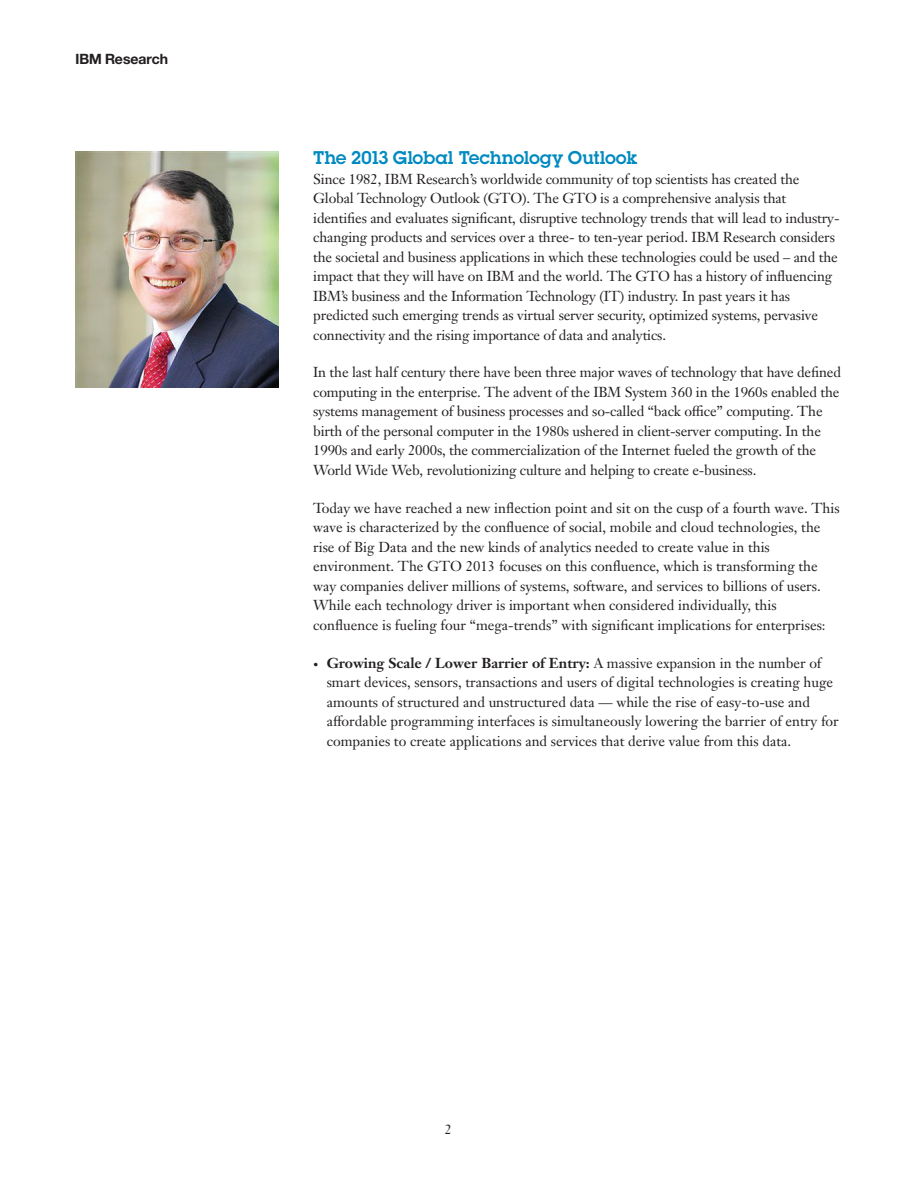
<style>
.page{position:relative;width:918px;height:1188px;background:#fff}
.page>*{position:absolute;margin:0;border:0;box-sizing:border-box;transform-origin:0 0}
.t1{font:18px "Lubalin Demifor IBM";color:#008ac0}
.t2{font:14.25px/19.5px "Janson Text LT Pro";letter-spacing:-.01em;color:#231f20}
.t3{font:14.25px "Helv Neue Boldfor IBM";color:#231f20}
.t4{font:13.5px "Janson Text LT Pro";color:#231f20}
.s1{font-weight:700;font-size:9.75px}
.s2{font-weight:700}
</style>
<div class="page">
<img style="left:76px;top:151px;width:202px;height:237px">
<p class="t3" style="left:76px;top:50px;width:94px">IBM Research</p>
<p class="t1" style="left:313px;top:146px;width:326px">The 2013 Global Technology Outlook</p>
<p class="t2" style="left:313px;top:169px;width:528px">Since 1982, IBM Research’s worldwide community of top scientists has created the Global Technology Outlook (GTO). The GTO is a comprehensive analysis that identifies and evaluates significant, disruptive technology trends that will lead to industry&shy;changing products and services over a three- to ten-year period. IBM Research considers the societal and business applications in which these technologies could be used – and the impact that they will have on IBM and the world. The GTO has a history of influencing IBM’s business and the Information Technology (IT) industry. In past years it has predicted such emerging trends as virtual server security, optimized systems, pervasive connectivity and the rising importance of data and analytics.</p>
<p class="t2" style="left:313px;top:363px;width:529px">In the last half century there have been three major waves of technology that have defined computing in the enterprise. The advent of the IBM System 360 in the 1960s enabled the systems management of business processes and so-called “back office” computing. The birth of the personal computer in the 1980s ushered in client-server computing. In the 1990s and early 2000s, the commercialization of the Internet fueled the growth of the World Wide Web, revolutionizing culture and helping to create e-business.</p>
<p class="t2" style="left:313px;top:498px;width:528px">Today we have reached a new inflection point and sit on the cusp of a fourth wave. This wave is characterized by the confluence of social, mobile and cloud technologies, the rise of Big Data and the new kinds of analytics needed to create value in this environment. The GTO 2013 focuses on this confluence, which is transforming the way companies deliver millions of systems, software, and services to billions of users.<br>While each technology driver is important when considered individually, this confluence is fueling four “mega-trends” with significant implications for enterprises:</p>
<p class="t2" style="left:327px;top:653px;width:513px;text-indent:-14px"><span class="s1">•</span> <span class="s2">Growing Scale / Lower Barrier of Entry:</span> A massive expansion in the number of smart devices, sensors, transactions and users of digital technologies is creating huge amounts of structured and unstructured data — while the rise of easy-to-use and affordable programming interfaces is simultaneously lowering the barrier of entry for companies to create applications and services that derive value from this data.</p>
<p class="t4" style="left:445px;top:1121px;width:9px">2</p>
</div>
